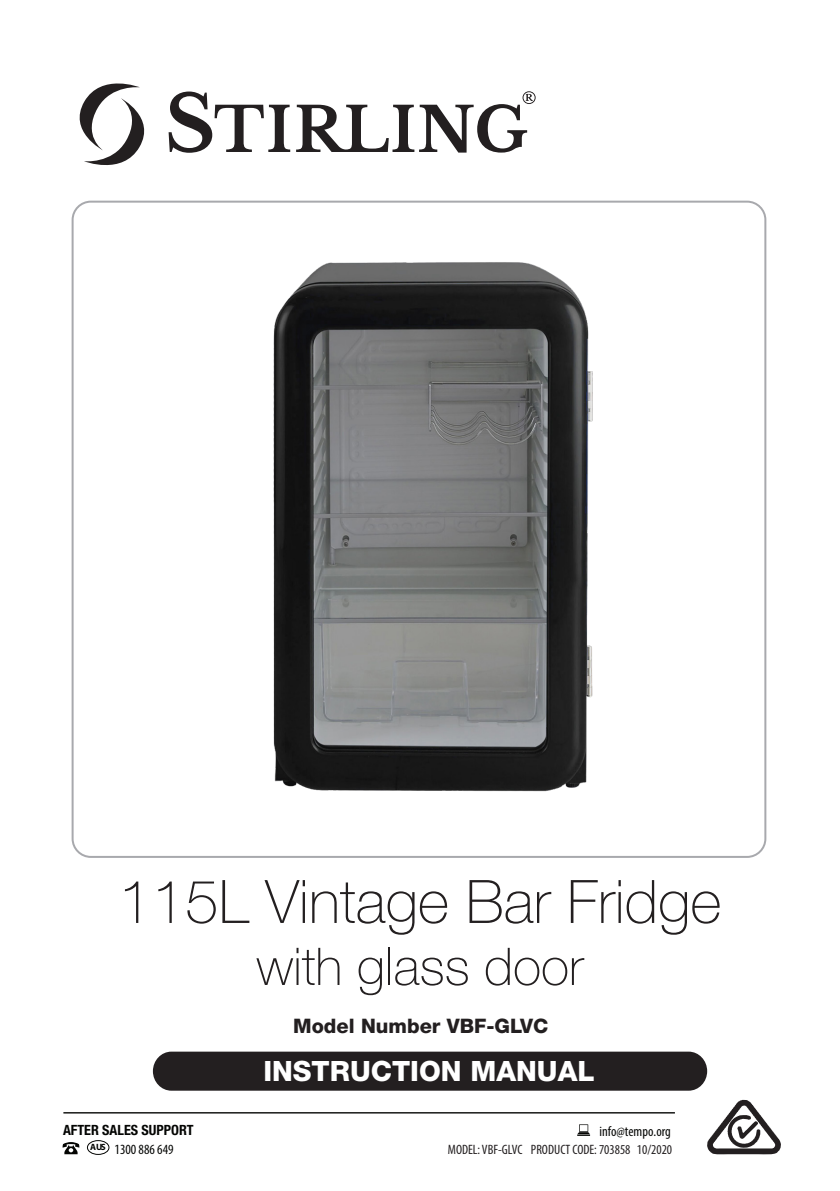
<style>
.page{position:relative;width:840px;height:1191px;background:#fff}
.page>*{position:absolute;margin:0;border:0;box-sizing:border-box;transform-origin:0 0}
.t1{font:100 60px "Helvetica Neue";color:#231f20}
.t2{font:100 52px "Helvetica Neue";color:#231f20}
.t3{font:800 28px "Helvetica Neue";color:#fff}
.t4{font:800 20px "Helvetica Neue";color:#231f20}
.t5{font:condensed 14.2px "Myriad Pro";color:#040503}
.t6{font:700 condensed 14.2px "Helvetica Neue";color:#040503}
.Contents_headings{font:condensed 13.6px "Myriad Pro";color:#231f20}
.t7{font:700 9.2px "Myriad Pro";color:#040503}
</style>
<div class="page">
<div style="left:153px;top:1051px;width:553px;height:39px;background:#231f20;border-radius:19px"></div>
<svg style="left:79px;top:83px;width:66px;height:82px"></svg>
<svg style="left:168px;top:91px;width:122px;height:62px"></svg>
<svg style="left:296px;top:91px;width:239px;height:62px"></svg>
<hr style="left:63px;top:1112px;width:611px;height:1px;background:#040503">
<svg style="left:62px;top:1142px;width:17px;height:12px"></svg>
<div style="left:87px;top:1140px;width:22px;height:14px;border:1px solid #040503;border-radius:50%"></div>
<svg style="left:577px;top:1124px;width:12px;height:11px"></svg>
<svg style="left:707px;top:1099px;width:73px;height:56px"></svg>
<img style="left:273px;top:262px;width:320px;height:530px">
<p class="t1" style="left:118px;top:867px;width:604px">115L Vintage Bar Fridge</p>
<p class="t2" style="left:256px;top:936px;width:328px">with glass door</p>
<p class="t4" style="left:293px;top:1013px;width:256px">Model Number VBF-GLVC</p>
<p class="t3" style="left:263px;top:1054px;width:332px">INSTRUCTION MANUAL</p>
<p class="t6" style="left:63px;top:1121px;width:132px">AFTER SALES SUPPORT</p>
<p class="t5" style="left:115px;top:1141px;width:60px">1300 886 649</p>
<p class="t5" style="left:599px;top:1123px;width:73px">info@tempo.org</p>
<p class="t7" style="left:90px;top:1141px;width:17px">AUS</p>
<p class="Contents_headings" style="left:447px;top:1141px;width:226px">MODEL: VBF-GLVC PRODUCT CODE: 703858 10/2020</p>
</div>
